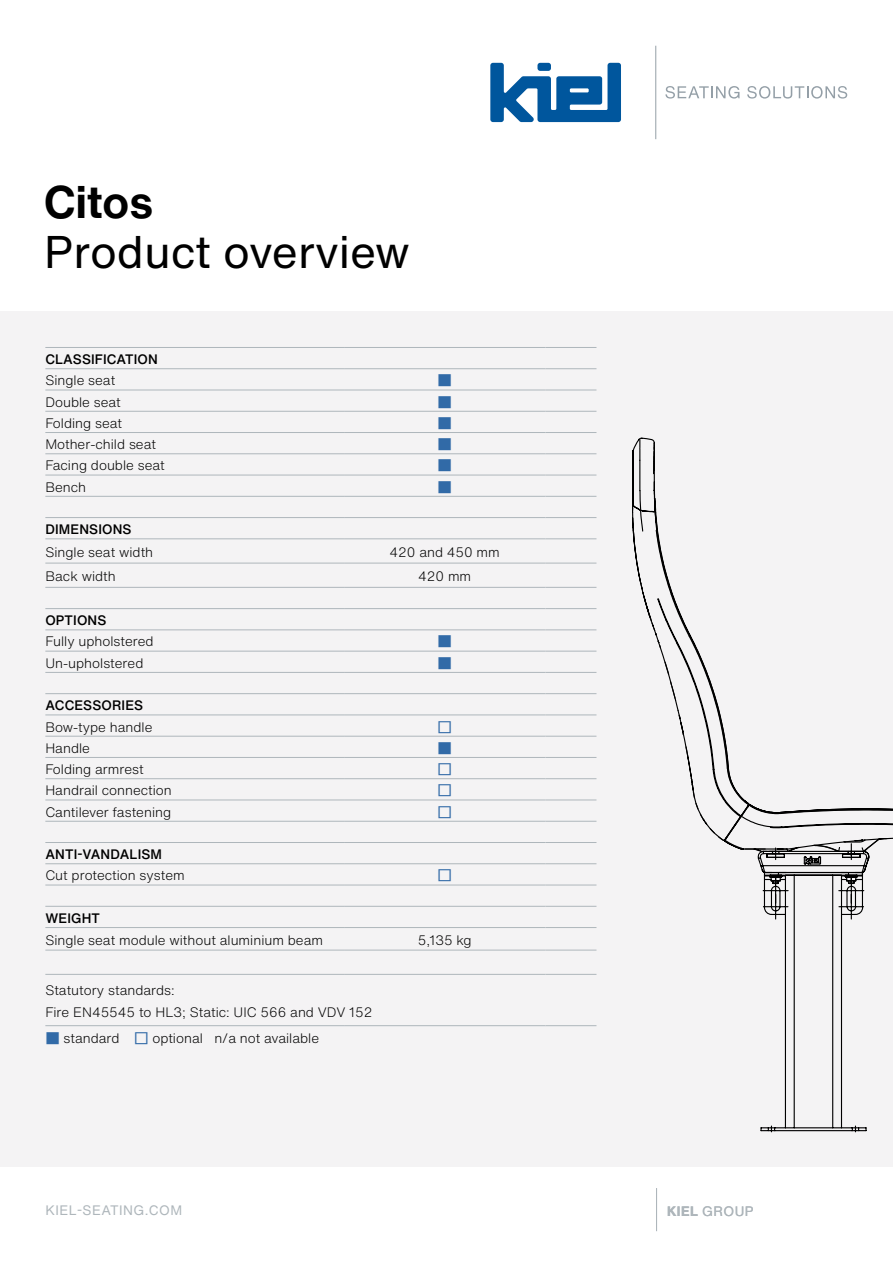
<style>
.page{position:relative;width:893px;height:1263px;background:#fff}
.page>*{position:absolute;margin:0;border:0;box-sizing:border-box;transform-origin:0 0}
.t1{font:45px "Helvetica Now Text";color:#000}
.t2{font:700 45px "Helvetica Now Text";color:#000}
.t3{font:300 13.5px/22.5px "Helvetica Now Text";color:#000}
.t4{font:500 13.5px "Helvetica Now Text";letter-spacing:.01em;color:#000}
.t5{font:13.5px "Helvetica Now Text";letter-spacing:.03em;color:#aeb6bb}
.t6{font:13.5px "Helvetica Now Text";color:#316aa7}
.s1{font-weight:400;color:#316aa7}
.s2{font-weight:700}
</style>
<div class="page">
<svg style="left:490px;top:63px;width:131px;height:59px"></svg>
<svg style="left:665px;top:86px;width:74px;height:13px"></svg>
<svg style="left:747px;top:86px;width:100px;height:13px"></svg>
<hr style="left:655px;top:46px;width:1px;height:93px;background:#949fa7">
<hr style="left:656px;top:1188px;width:1px;height:43px;background:#aeb6bb">
<div style="left:0;top:312px;width:893px;height:855px;background:#f4f3f4"></div>
<hr style="left:45px;top:347px;width:299px;height:1px;background:#aeb6bb">
<hr style="left:344px;top:347px;width:201px;height:1px;background:#aeb6bb">
<hr style="left:545px;top:347px;width:51px;height:1px;background:#aeb6bb">
<hr style="left:45px;top:368px;width:299px;height:1px;background:#aeb6bb">
<hr style="left:344px;top:368px;width:201px;height:1px;background:#aeb6bb">
<hr style="left:545px;top:368px;width:51px;height:1px;background:#aeb6bb">
<hr style="left:45px;top:390px;width:299px;height:1px;background:#aeb6bb">
<hr style="left:344px;top:390px;width:201px;height:1px;background:#aeb6bb">
<hr style="left:545px;top:390px;width:51px;height:1px;background:#aeb6bb">
<hr style="left:45px;top:411px;width:299px;height:1px;background:#aeb6bb">
<hr style="left:344px;top:411px;width:201px;height:1px;background:#aeb6bb">
<hr style="left:545px;top:411px;width:51px;height:1px;background:#aeb6bb">
<hr style="left:45px;top:432px;width:299px;height:1px;background:#aeb6bb">
<hr style="left:344px;top:432px;width:201px;height:1px;background:#aeb6bb">
<hr style="left:545px;top:432px;width:51px;height:1px;background:#aeb6bb">
<hr style="left:45px;top:453px;width:299px;height:1px;background:#aeb6bb">
<hr style="left:344px;top:453px;width:201px;height:1px;background:#aeb6bb">
<hr style="left:545px;top:453px;width:51px;height:1px;background:#aeb6bb">
<hr style="left:45px;top:475px;width:299px;height:1px;background:#aeb6bb">
<hr style="left:344px;top:475px;width:201px;height:1px;background:#aeb6bb">
<hr style="left:545px;top:475px;width:51px;height:1px;background:#aeb6bb">
<hr style="left:45px;top:496px;width:299px;height:1px;background:#aeb6bb">
<hr style="left:344px;top:496px;width:201px;height:1px;background:#aeb6bb">
<hr style="left:545px;top:496px;width:51px;height:1px;background:#aeb6bb">
<hr style="left:45px;top:517px;width:299px;height:1px;background:#aeb6bb">
<hr style="left:344px;top:517px;width:201px;height:1px;background:#aeb6bb">
<hr style="left:545px;top:517px;width:51px;height:1px;background:#aeb6bb">
<hr style="left:45px;top:539px;width:299px;height:1px;background:#aeb6bb">
<hr style="left:344px;top:539px;width:201px;height:1px;background:#aeb6bb">
<hr style="left:545px;top:539px;width:51px;height:1px;background:#aeb6bb">
<hr style="left:45px;top:563px;width:299px;height:1px;background:#aeb6bb">
<hr style="left:344px;top:563px;width:201px;height:1px;background:#aeb6bb">
<hr style="left:545px;top:563px;width:51px;height:1px;background:#aeb6bb">
<hr style="left:45px;top:587px;width:299px;height:1px;background:#aeb6bb">
<hr style="left:344px;top:587px;width:201px;height:1px;background:#aeb6bb">
<hr style="left:545px;top:587px;width:51px;height:1px;background:#aeb6bb">
<hr style="left:45px;top:608px;width:299px;height:1px;background:#aeb6bb">
<hr style="left:344px;top:608px;width:201px;height:1px;background:#aeb6bb">
<hr style="left:545px;top:608px;width:51px;height:1px;background:#aeb6bb">
<hr style="left:45px;top:630px;width:299px;height:1px;background:#aeb6bb">
<hr style="left:344px;top:630px;width:201px;height:1px;background:#aeb6bb">
<hr style="left:545px;top:630px;width:51px;height:1px;background:#aeb6bb">
<hr style="left:45px;top:651px;width:299px;height:1px;background:#aeb6bb">
<hr style="left:344px;top:651px;width:201px;height:1px;background:#aeb6bb">
<hr style="left:545px;top:651px;width:51px;height:1px;background:#aeb6bb">
<hr style="left:45px;top:672px;width:299px;height:1px;background:#aeb6bb">
<hr style="left:344px;top:672px;width:201px;height:1px;background:#aeb6bb">
<hr style="left:545px;top:672px;width:51px;height:1px;background:#aeb6bb">
<hr style="left:45px;top:693px;width:299px;height:1px;background:#aeb6bb">
<hr style="left:344px;top:693px;width:201px;height:1px;background:#aeb6bb">
<hr style="left:545px;top:693px;width:51px;height:1px;background:#aeb6bb">
<hr style="left:45px;top:715px;width:299px;height:1px;background:#aeb6bb">
<hr style="left:344px;top:715px;width:201px;height:1px;background:#aeb6bb">
<hr style="left:545px;top:715px;width:51px;height:1px;background:#aeb6bb">
<hr style="left:45px;top:736px;width:299px;height:1px;background:#aeb6bb">
<hr style="left:344px;top:736px;width:201px;height:1px;background:#aeb6bb">
<hr style="left:545px;top:736px;width:51px;height:1px;background:#aeb6bb">
<hr style="left:45px;top:757px;width:299px;height:1px;background:#aeb6bb">
<hr style="left:344px;top:757px;width:201px;height:1px;background:#aeb6bb">
<hr style="left:545px;top:757px;width:51px;height:1px;background:#aeb6bb">
<hr style="left:45px;top:778px;width:299px;height:1px;background:#aeb6bb">
<hr style="left:344px;top:778px;width:201px;height:1px;background:#aeb6bb">
<hr style="left:545px;top:778px;width:51px;height:1px;background:#aeb6bb">
<hr style="left:45px;top:800px;width:299px;height:1px;background:#aeb6bb">
<hr style="left:344px;top:800px;width:201px;height:1px;background:#aeb6bb">
<hr style="left:545px;top:800px;width:51px;height:1px;background:#aeb6bb">
<hr style="left:45px;top:821px;width:299px;height:1px;background:#aeb6bb">
<hr style="left:344px;top:821px;width:201px;height:1px;background:#aeb6bb">
<hr style="left:545px;top:821px;width:51px;height:1px;background:#aeb6bb">
<hr style="left:45px;top:842px;width:299px;height:1px;background:#aeb6bb">
<hr style="left:344px;top:842px;width:201px;height:1px;background:#aeb6bb">
<hr style="left:545px;top:842px;width:51px;height:1px;background:#aeb6bb">
<hr style="left:45px;top:863px;width:299px;height:1px;background:#aeb6bb">
<hr style="left:344px;top:863px;width:201px;height:1px;background:#aeb6bb">
<hr style="left:545px;top:863px;width:51px;height:1px;background:#aeb6bb">
<hr style="left:45px;top:885px;width:299px;height:1px;background:#aeb6bb">
<hr style="left:344px;top:885px;width:201px;height:1px;background:#aeb6bb">
<hr style="left:545px;top:885px;width:51px;height:1px;background:#aeb6bb">
<hr style="left:45px;top:906px;width:299px;height:1px;background:#aeb6bb">
<hr style="left:344px;top:906px;width:201px;height:1px;background:#aeb6bb">
<hr style="left:545px;top:906px;width:51px;height:1px;background:#aeb6bb">
<hr style="left:45px;top:927px;width:299px;height:1px;background:#aeb6bb">
<hr style="left:344px;top:927px;width:201px;height:1px;background:#aeb6bb">
<hr style="left:545px;top:927px;width:51px;height:1px;background:#aeb6bb">
<hr style="left:45px;top:950px;width:299px;height:1px;background:#aeb6bb">
<hr style="left:344px;top:950px;width:201px;height:1px;background:#aeb6bb">
<hr style="left:545px;top:950px;width:51px;height:1px;background:#aeb6bb">
<hr style="left:45px;top:974px;width:299px;height:1px;background:#aeb6bb">
<hr style="left:344px;top:974px;width:201px;height:1px;background:#aeb6bb">
<hr style="left:545px;top:974px;width:51px;height:1px;background:#aeb6bb">
<hr style="left:45px;top:1025px;width:299px;height:1px;background:#aeb6bb">
<hr style="left:344px;top:1025px;width:201px;height:1px;background:#aeb6bb">
<hr style="left:545px;top:1025px;width:51px;height:1px;background:#aeb6bb">
<svg style="left:758px;top:858px;width:112px;height:275px"></svg>
<svg style="left:632px;top:438px;width:261px;height:420px"></svg>
<svg style="left:647px;top:593px;width:205px;height:268px"></svg>
<h1 class="t2" style="left:44px;top:168px;width:111px">Citos</h1>
<h1 class="t1" style="left:44px;top:218px;width:367px">Product overview</h1>
<p class="t4" style="left:45px;top:349px;width:114px">CLASSIFICATION</p>
<p class="t3" style="left:45px;top:369px;width:71px">Single seat</p>
<p class="t6" style="left:437px;top:370px;width:16px">■</p>
<p class="t3" style="left:45px;top:390px;width:77px">Double seat</p>
<p class="t6" style="left:437px;top:392px;width:16px">■</p>
<p class="t3" style="left:45px;top:411px;width:78px">Folding seat</p>
<p class="t6" style="left:437px;top:413px;width:16px">■</p>
<p class="t3" style="left:45px;top:433px;width:112px">Mother-child seat</p>
<p class="t6" style="left:437px;top:434px;width:16px">■</p>
<p class="t3" style="left:45px;top:454px;width:121px">Facing double seat</p>
<p class="t6" style="left:437px;top:455px;width:16px">■</p>
<p class="t3" style="left:45px;top:475px;width:42px">Bench</p>
<p class="t6" style="left:437px;top:477px;width:16px">■</p>
<p class="t4" style="left:45px;top:519px;width:88px">DIMENSIONS</p>
<p class="t3" style="left:45px;top:540px;width:109px">Single seat width</p>
<p class="t3" style="left:390px;top:540px;width:112px">420 and 450 mm</p>
<p class="t3" style="left:45px;top:565px;width:72px">Back width</p>
<p class="t3" style="left:418px;top:565px;width:55px">420 mm</p>
<p class="t4" style="left:45px;top:610px;width:63px">OPTIONS</p>
<p class="t3" style="left:45px;top:630px;width:110px">Fully upholstered</p>
<p class="t6" style="left:437px;top:631px;width:16px">■</p>
<p class="t3" style="left:45px;top:651px;width:100px">Un-upholstered</p>
<p class="t6" style="left:437px;top:653px;width:16px">■</p>
<p class="t4" style="left:45px;top:695px;width:99px">ACCESSORIES</p>
<p class="t3" style="left:45px;top:715px;width:109px">Bow-type handle</p>
<p class="t6" style="left:437px;top:716px;width:16px">□</p>
<p class="t3" style="left:45px;top:736px;width:46px">Handle</p>
<p class="t6" style="left:437px;top:738px;width:16px">■</p>
<p class="t3" style="left:45px;top:757px;width:100px">Folding armrest</p>
<p class="t6" style="left:437px;top:759px;width:16px">□</p>
<p class="t3" style="left:45px;top:779px;width:128px">Handrail connection</p>
<p class="t6" style="left:437px;top:780px;width:16px">□</p>
<p class="t3" style="left:45px;top:800px;width:127px">Cantilever fastening</p>
<p class="t6" style="left:437px;top:802px;width:16px">□</p>
<p class="t4" style="left:45px;top:844px;width:118px">ANTI-VANDALISM</p>
<p class="t3" style="left:45px;top:864px;width:141px">Cut protection system</p>
<p class="t6" style="left:437px;top:865px;width:16px">□</p>
<p class="t4" style="left:45px;top:908px;width:56px">WEIGHT</p>
<p class="t3" style="left:45px;top:928px;width:279px">Single seat module without aluminium beam</p>
<p class="t3" style="left:418px;top:928px;width:55px">5,135 kg</p>
<p class="t3" style="left:45px;top:978px;width:329px">Statutory standards:<br>Fire EN45545 to HL3; Static: UIC 566 and VDV 152</p>
<p class="t3" style="left:45px;top:1026px;width:275px"><span class="s1">■</span> standard <span class="s1">□</span> optional n/a not available</p>
<p class="t5" style="left:45px;top:1200px;width:138px">KIEL-SEATING.COM</p>
<p class="t5" style="left:667px;top:1200px;width:88px"><span class="s2">KIEL</span> GROUP</p>
</div>
